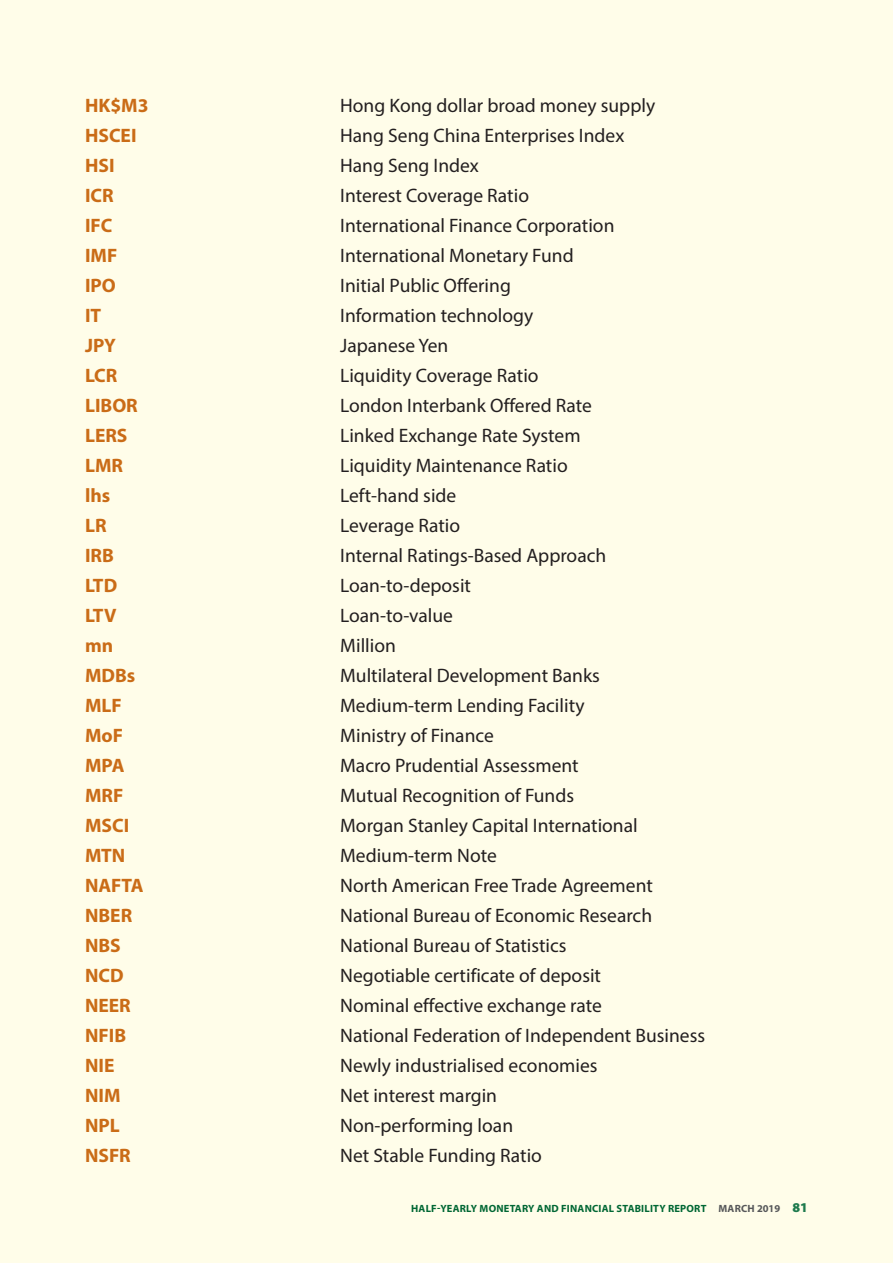
<style>
.page{position:relative;width:893px;height:1263px;background:#fffde9}
.page>*{position:absolute;margin:0;border:0;box-sizing:border-box;transform-origin:0 0}
.t1{font:19.5px "Myriad Pro";color:#231f20}
.t2{font:700 19.5px "Myriad Pro";color:#ca6c17}
.t3{font:700 10.5px "Myriad Pro";letter-spacing:.02em;color:#006734}
.t4{font:700 10.5px "Myriad Pro";color:#57585a}
.s1{color:#57585a}
.s2{font-weight:900;font-size:13.5px;color:#1e7a4d}
</style>
<div class="page">
<p class="t2" style="left:85px;top:93px;width:65px">HK$M3</p>
<p class="t1" style="left:340px;top:93px;width:317px">Hong Kong dollar broad money supply</p>
<p class="t2" style="left:85px;top:123px;width:53px">HSCEI</p>
<p class="t1" style="left:340px;top:123px;width:286px">Hang Seng China Enterprises Index</p>
<p class="t2" style="left:85px;top:153px;width:31px">HSI</p>
<p class="t1" style="left:340px;top:153px;width:140px">Hang Seng Index</p>
<p class="t2" style="left:85px;top:183px;width:30px">ICR</p>
<p class="t1" style="left:340px;top:183px;width:190px">Interest Coverage Ratio</p>
<p class="t2" style="left:85px;top:213px;width:29px">IFC</p>
<p class="t1" style="left:340px;top:213px;width:276px">International Finance Corporation</p>
<p class="t2" style="left:85px;top:243px;width:34px">IMF</p>
<p class="t1" style="left:340px;top:243px;width:235px">International Monetary Fund</p>
<p class="t2" style="left:85px;top:273px;width:32px">IPO</p>
<p class="t1" style="left:340px;top:273px;width:172px">Initial Public Offering</p>
<p class="t2" style="left:85px;top:303px;width:18px">IT</p>
<p class="t1" style="left:340px;top:303px;width:195px">Information technology</p>
<p class="t2" style="left:85px;top:333px;width:32px">JPY</p>
<p class="t1" style="left:340px;top:333px;width:110px">Japanese Yen</p>
<p class="t2" style="left:85px;top:362px;width:34px">LCR</p>
<p class="t1" style="left:340px;top:363px;width:200px">Liquidity Coverage Ratio</p>
<p class="t2" style="left:85px;top:392px;width:54px">LIBOR</p>
<p class="t1" style="left:340px;top:393px;width:253px">London Interbank Offered Rate</p>
<p class="t2" style="left:85px;top:422px;width:44px">LERS</p>
<p class="t1" style="left:340px;top:423px;width:242px">Linked Exchange Rate System</p>
<p class="t2" style="left:85px;top:452px;width:40px">LMR</p>
<p class="t1" style="left:340px;top:453px;width:229px">Liquidity Maintenance Ratio</p>
<p class="t2" style="left:85px;top:482px;width:27px">LHS</p>
<p class="t1" style="left:340px;top:483px;width:118px">Left-hand side</p>
<p class="t2" style="left:85px;top:512px;width:23px">LR</p>
<p class="t1" style="left:340px;top:513px;width:121px">Leverage Ratio</p>
<p class="t2" style="left:85px;top:542px;width:30px">IRB</p>
<p class="t1" style="left:340px;top:543px;width:268px">Internal Ratings-Based Approach</p>
<p class="t2" style="left:85px;top:572px;width:34px">LTD</p>
<p class="t1" style="left:340px;top:573px;width:132px">Loan-to-deposit</p>
<p class="t2" style="left:85px;top:602px;width:33px">LTV</p>
<p class="t1" style="left:340px;top:603px;width:114px">Loan-to-value</p>
<p class="t2" style="left:85px;top:632px;width:30px">MN</p>
<p class="t1" style="left:340px;top:633px;width:57px">Million</p>
<p class="t2" style="left:85px;top:662px;width:52px">MDBS</p>
<p class="t1" style="left:340px;top:663px;width:261px">Multilateral Development Banks</p>
<p class="t2" style="left:85px;top:692px;width:38px">MLF</p>
<p class="t1" style="left:340px;top:693px;width:246px">Medium-term Lending Facility</p>
<p class="t2" style="left:85px;top:722px;width:40px">MOF</p>
<p class="t1" style="left:340px;top:723px;width:155px">Ministry of Finance</p>
<p class="t2" style="left:85px;top:752px;width:41px">MPA</p>
<p class="t1" style="left:340px;top:753px;width:240px">Macro Prudential Assessment</p>
<p class="t2" style="left:85px;top:782px;width:40px">MRF</p>
<p class="t1" style="left:340px;top:783px;width:235px">Mutual Recognition of Funds</p>
<p class="t2" style="left:85px;top:812px;width:46px">MSCI</p>
<p class="t1" style="left:340px;top:813px;width:299px">Morgan Stanley Capital International</p>
<p class="t2" style="left:85px;top:842px;width:42px">MTN</p>
<p class="t1" style="left:340px;top:843px;width:158px">Medium-term Note</p>
<p class="t2" style="left:85px;top:872px;width:60px">NAFTA</p>
<p class="t1" style="left:340px;top:873px;width:314px">North American Free Trade Agreement</p>
<p class="t2" style="left:85px;top:902px;width:49px">NBER</p>
<p class="t1" style="left:340px;top:903px;width:313px">National Bureau of Economic Research</p>
<p class="t2" style="left:85px;top:932px;width:37px">NBS</p>
<p class="t1" style="left:340px;top:933px;width:228px">National Bureau of Statistics</p>
<p class="t2" style="left:85px;top:962px;width:40px">NCD</p>
<p class="t1" style="left:340px;top:963px;width:262px">Negotiable certificate of deposit</p>
<p class="t2" style="left:85px;top:992px;width:47px">NEER</p>
<p class="t1" style="left:340px;top:993px;width:263px">Nominal effective exchange rate</p>
<p class="t2" style="left:85px;top:1022px;width:43px">NFIB</p>
<p class="t1" style="left:340px;top:1023px;width:366px">National Federation of Independent Business</p>
<p class="t2" style="left:85px;top:1052px;width:31px">NIE</p>
<p class="t1" style="left:340px;top:1053px;width:259px">Newly industrialised economies</p>
<p class="t2" style="left:85px;top:1082px;width:37px">NIM</p>
<p class="t1" style="left:340px;top:1083px;width:158px">Net interest margin</p>
<p class="t2" style="left:85px;top:1112px;width:36px">NPL</p>
<p class="t1" style="left:340px;top:1113px;width:174px">Non-performing loan</p>
<p class="t2" style="left:85px;top:1142px;width:47px">NSFR</p>
<p class="t1" style="left:340px;top:1143px;width:203px">Net Stable Funding Ratio</p>
<p class="t3" style="left:411px;top:1201px;width:324px">HALF-YEARLY MONETARY AND FINANCIAL STABILITY REPORT <span class="s1">MARC</span></p>
<p class="t4" style="left:747px;top:1201px;width:62px">H 2019 <span class="s2">81</span></p>
</div>
